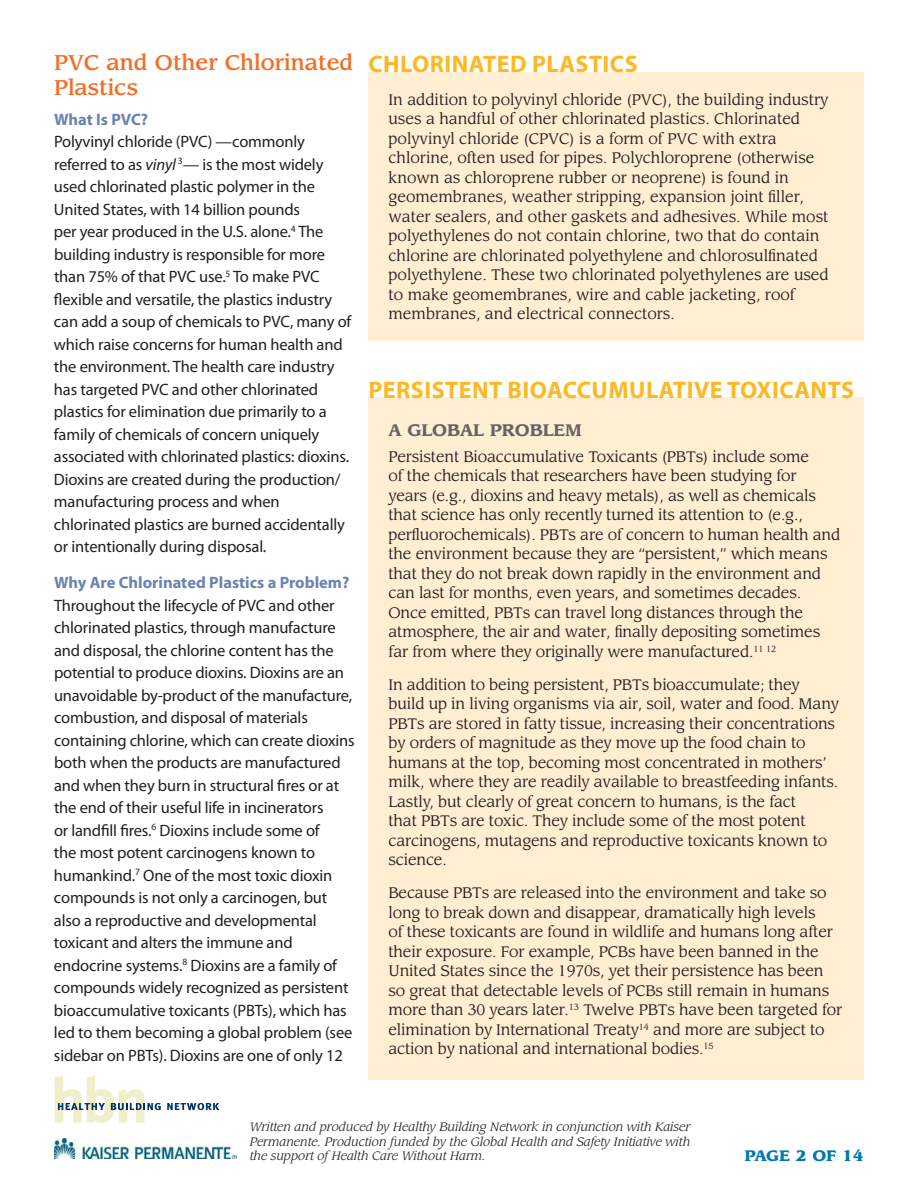
<style>
.page{position:relative;width:918px;height:1188px;background:#fff}
.page>*{position:absolute;margin:0;border:0;box-sizing:border-box;transform-origin:0 0}
.t1{font:700 24px "Myriad Pro";letter-spacing:.02em;color:#fdb824}
.t2{font:500 21px/25.2px "Leawood";color:#f36f29}
.t3{font:16.5px/22.5px "Myriad Pro";letter-spacing:-.01em;color:#231f20}
.t4{font:700 16.5px "Myriad Pro";color:#6a83af}
.t5{font:700 16.5px "Leawood";color:#636466}
.t6{font:15px/19.5px "Leawood";letter-spacing:-.01em;color:#231f20}
.t7{font:900 15px "Leawood";color:#0078ae}
.t8{font:italic 12px/14.4px "Leawood";color:#231f20;text-align:justify}
.s1{font-style:italic}
</style>
<div class="page">
<svg style="left:54px;top:1076px;width:107px;height:47px"></svg>
<svg style="left:167px;top:1103px;width:52px;height:7px"></svg>
<img style="left:54px;top:1138px;width:182px;height:20px">
<div style="left:368px;top:398px;width:496px;height:682px;background:#ffeed1"></div>
<div style="left:368px;top:72px;width:496px;height:268px;background:#ffeed1"></div>
<h2 class="t2" style="left:54px;top:52px;width:301px">PVC and Other Chlorinated<br>Plastics</h2>
<p class="t4" style="left:54px;top:113px;width:96px">What Is PVC?</p>
<p class="t3" style="left:54px;top:131px;width:299px">Polyvinyl chloride (PVC) —commonly referred to as <span class="s1">vinyl</span> <sup>3</sup>— is the most widely used chlorinated plastic polymer in the United States, with 14 billion pounds<br>per year produced in the U.S. alone.<sup>4</sup> The building industry is responsible for more than 75% of that PVC use.<sup>5</sup> To make PVC flexible and versatile, the plastics industry can add a soup of chemicals to PVC, many of which raise concerns for human health and the environment. The health care industry has targeted PVC and other chlorinated plastics for elimination due primarily to a family of chemicals of concern uniquely associated with chlorinated plastics: dioxins.<br>Dioxins are created during the production/ manufacturing process and when chlorinated plastics are burned accidentally or intentionally during disposal.</p>
<p class="t4" style="left:54px;top:576px;width:297px">Why Are Chlorinated Plastics a Problem?</p>
<p class="t3" style="left:54px;top:595px;width:302px">Throughout the lifecycle of PVC and other chlorinated plastics, through manufacture and disposal, the chlorine content has the potential to produce dioxins. Dioxins are an unavoidable by-product of the manufacture, combustion, and disposal of materials containing chlorine, which can create dioxins both when the products are manufactured and when they burn in structural fires or at the end of their useful life in incinerators<br>or landfill fires.<sup>6</sup> Dioxins include some of<br>the most potent carcinogens known to humankind.<sup>7</sup> One of the most toxic dioxin compounds is not only a carcinogen, but also a reproductive and developmental toxicant and alters the immune and endocrine systems.<sup>8</sup> Dioxins are a family of compounds widely recognized as persistent bioaccumulative toxicants (PBTs), which has led to them becoming a global problem (see sidebar on PBTs). Dioxins are one of only 12</p>
<h1 class="t1" style="left:368px;top:55px;width:271px">CHLORINATED PLASTICS</h1>
<p class="t6" style="left:388px;top:91px;width:442px">In addition to polyvinyl chloride (PVC), the building industry uses a handful of other chlorinated plastics. Chlorinated polyvinyl chloride (CPVC) is a form of PVC with extra chlorine, often used for pipes. Polychloroprene (otherwise known as chloroprene rubber or neoprene) is found in geomembranes, weather stripping, expansion joint filler, water sealers, and other gaskets and adhesives. While most polyethylenes do not contain chlorine, two that do contain chlorine are chlorinated polyethylene and chlorosulfinated polyethylene. These two chlorinated polyethylenes are used to make geomembranes, wire and cable jacketing, roof membranes, and electrical connectors.</p>
<h1 class="t1" style="left:368px;top:380px;width:487px">PERSISTENT BIOACCUMULATIVE TOXICANTS</h1>
<p class="t5" style="left:388px;top:423px;width:195px">A GLOBAL PROBLEM</p>
<p class="t6" style="left:388px;top:448px;width:453px">Persistent Bioaccumulative Toxicants (PBTs) include some<br>of the chemicals that researchers have been studying for<br>years (e.g., dioxins and heavy metals), as well as chemicals that science has only recently turned its attention to (e.g., perfluorochemicals). PBTs are of concern to human health and the environment because they are “persistent,” which means that they do not break down rapidly in the environment and can last for months, even years, and sometimes decades.<br>Once emitted, PBTs can travel long distances through the atmosphere, the air and water, finally depositing sometimes far from where they originally were manufactured.<sup>11</sup> <sup>12</sup></p>
<p class="t6" style="left:389px;top:676px;width:452px">In addition to being persistent, PBTs bioaccumulate; they build up in living organisms via air, soil, water and food. Many PBTs are stored in fatty tissue, increasing their concentrations by orders of magnitude as they move up the food chain to humans at the top, becoming most concentrated in mothers’ milk, where they are readily available to breastfeeding infants.<br>Lastly, but clearly of great concern to humans, is the fact<br>that PBTs are toxic. They include some of the most potent carcinogens, mutagens and reproductive toxicants known to science.</p>
<p class="t6" style="left:388px;top:885px;width:455px">Because PBTs are released into the environment and take so long to break down and disappear, dramatically high levels<br>of these toxicants are found in wildlife and humans long after their exposure. For example, PCBs have been banned in the United States since the 1970s, yet their persistence has been so great that detectable levels of PCBs still remain in humans more than 30 years later.<sup>13</sup> Twelve PBTs have been targeted for elimination by International Treaty<sup>14</sup> and more are subject to action by national and international bodies.<sup>15</sup></p>
<p class="t8" style="left:250px;top:1121px;width:442px">Written and produced by Healthy Building Network in conjunction with Kaiser Permanente. Production funded by the Global Health and Safety Initiative with the support of Health Care Without Harm.</p>
<p class="t7" style="left:744px;top:1149px;width:121px">PAGE 2 OF 14</p>
</div>
